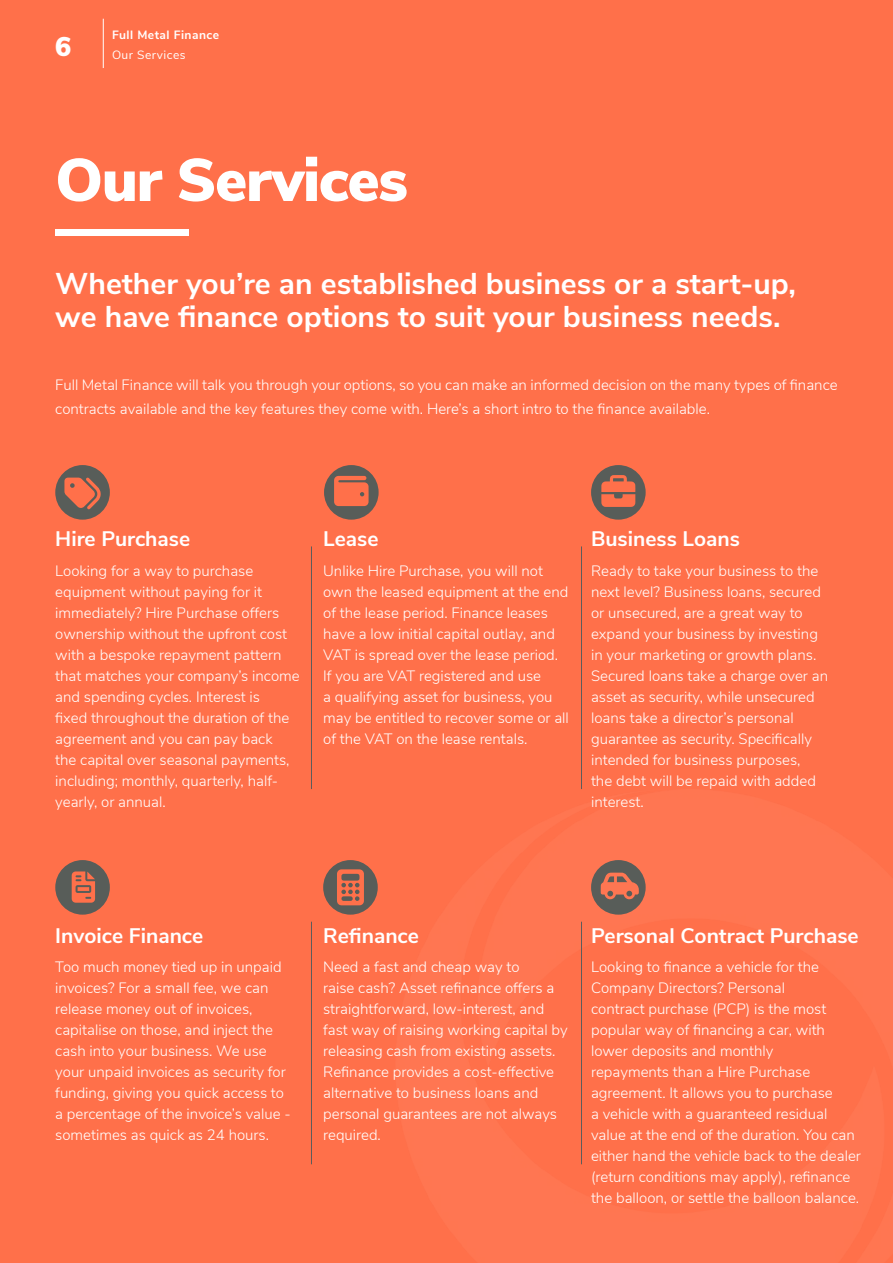
<style>
.page{position:relative;width:893px;height:1263px;background:#ff704a}
.page>*{position:absolute;margin:0;border:0;box-sizing:border-box;transform-origin:0 0}
.t1{font:900 60px "Nunito Sans";letter-spacing:-.02em;color:#fff}
.t2{font:700 30px/33px "Nunito Sans";color:#fff}
.t3{font:900 27px "Nunito Sans";color:#fff}
.t4{font:700 21px "Nunito Sans";color:#fff}
.t5{font:300 15px/21px "Nunito Sans";color:#fff}
.t6{font:700 12px "Nunito Sans";letter-spacing:.04em;color:#fff}
.t7{font:12px "Nunito Sans";letter-spacing:.04em;color:#fff}
</style>
<div class="page">
<div style="left:55px;top:229px;width:134px;height:7px;background:#fff"></div>
<hr style="left:103px;top:19px;width:1px;height:49px;background:#fff">
<svg style="left:55px;top:465px;width:55px;height:55px"></svg>
<svg style="left:591px;top:465px;width:55px;height:55px"></svg>
<svg style="left:55px;top:860px;width:55px;height:55px"></svg>
<svg style="left:323px;top:860px;width:55px;height:55px"></svg>
<svg style="left:591px;top:860px;width:55px;height:55px"></svg>
<svg style="left:324px;top:465px;width:55px;height:55px"></svg>
<hr style="left:311px;top:546px;width:1px;height:243px;background:#5c5c5c">
<hr style="left:311px;top:922px;width:1px;height:242px;background:#5c5c5c">
<hr style="left:581px;top:546px;width:1px;height:243px;background:#5c5c5c">
<hr style="left:581px;top:922px;width:1px;height:242px;background:#5c5c5c">
<h3 class="t3" style="left:55px;top:27px;width:18px">6</h3>
<p class="t6" style="left:112px;top:26px;width:109px">Full Metal Finance</p>
<p class="t7" style="left:112px;top:47px;width:75px">Our Services</p>
<h1 class="t1" style="left:55px;top:136px;width:354px">Our Services</h1>
<h2 class="t2" style="left:55px;top:266px;width:742px">Whether you’re an established business or a start-up, we have finance options to suit your business needs.</h2>
<p class="t5" style="left:55px;top:372px;width:784px;line-height:24px">Full Metal Finance will talk you through your options, so you can make an informed decision on the many types of finance contracts available and the key features they come with. Here’s a short intro to the finance available.</p>
<h3 class="t4" style="left:55px;top:523px;width:136px">Hire Purchase</h3>
<p class="t5" style="left:55px;top:559px;width:246px">Looking for a way to purchase equipment without paying for it immediately? Hire Purchase offers ownership without the upfront cost with a bespoke repayment pattern that matches your company’s income and spending cycles. Interest is<br>fixed throughout the duration of the agreement and you can pay back<br>the capital over seasonal payments, including; monthly, quarterly, half&shy;yearly, or annual.</p>
<h3 class="t4" style="left:323px;top:523px;width:57px">Lease</h3>
<p class="t5" style="left:323px;top:559px;width:247px">Unlike Hire Purchase, you will not own the leased equipment at the end of the lease period. Finance leases have a low initial capital outlay, and VAT is spread over the lease period.<br>If you are VAT registered and use<br>a qualifying asset for business, you may be entitled to recover some or all of the VAT on the lease rentals.</p>
<h3 class="t4" style="left:591px;top:523px;width:150px">Business Loans</h3>
<p class="t5" style="left:591px;top:559px;width:239px">Ready to take your business to the next level? Business loans, secured or unsecured, are a great way to expand your business by investing in your marketing or growth plans.<br>Secured loans take a charge over an asset as security, while unsecured loans take a director’s personal guarantee as security. Specifically intended for business purposes,<br>the debt will be repaid with added interest.</p>
<h3 class="t4" style="left:55px;top:920px;width:150px">Invoice Finance</h3>
<p class="t5" style="left:55px;top:956px;width:237px">Too much money tied up in unpaid invoices? For a small fee, we can release money out of invoices, capitalise on those, and inject the cash into your business. We use your unpaid invoices as security for funding, giving you quick access to a percentage of the invoice’s value - sometimes as quick as 24 hours.</p>
<h3 class="t4" style="left:323px;top:920px;width:97px">Refinance</h3>
<p class="t5" style="left:323px;top:956px;width:246px">Need a fast and cheap way to<br>raise cash? Asset refinance offers a straightforward, low-interest, and fast way of raising working capital by releasing cash from existing assets.<br>Refinance provides a cost-effective alternative to business loans and personal guarantees are not always required.</p>
<h3 class="t4" style="left:591px;top:920px;width:269px">Personal Contract Purchase</h3>
<p class="t5" style="left:591px;top:956px;width:271px">Looking to finance a vehicle for the Company Directors? Personal<br>contract purchase (PCP) is the most popular way of financing a car, with lower deposits and monthly<br>repayments than a Hire Purchase agreement. It allows you to purchase<br>a vehicle with a guaranteed residual value at the end of the duration. You can either hand the vehicle back to the dealer (return conditions may apply), refinance the balloon, or settle the balloon balance.</p>
</div>
